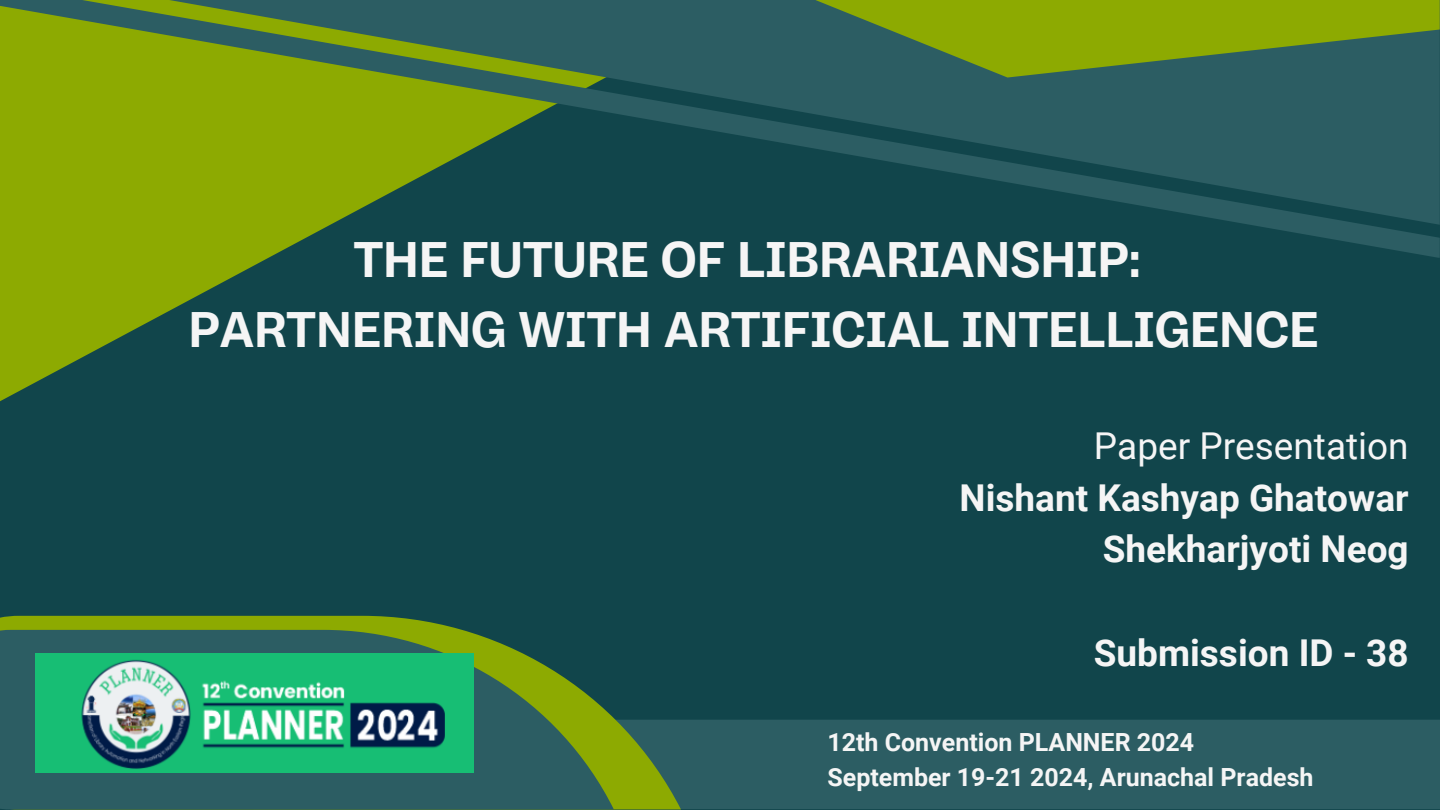
<style>
.page{position:relative;width:1440px;height:810px;background:#11454b}
.page>*{position:absolute;margin:0;border:0;box-sizing:border-box;transform-origin:0 0}
.t1{font:700 50px/69.8px "Body Grotesque";color:#f5f5f5;text-align:center}
.t2{font:700 37px/51.8px "Roboto";color:#f5f5f5;text-align:right}
.t3{font:700 25px "Roboto";color:#f5f5f5}
.s1{font-weight:400}
</style>
<div class="page">
<div style="left:681px;top:720px;width:759px;height:89px;background:#2c5d63"></div>
<svg style="left:0;top:615px;width:681px;height:195px"></svg>
<svg style="left:0;top:630px;width:614px;height:180px;background:#386851"></svg>
<svg style="left:0;top:258px;width:268px;height:143px"></svg>
<svg style="left:0;top:0;width:1440px;height:258px"></svg>
<svg style="left:738px;top:0;width:702px;height:78px;background:#61872c"></svg>
<img style="left:35px;top:654px;width:439px;height:118px">
<h1 class="t1" style="left:188px;top:229px;width:1132px">THE FUTURE OF LIBRARIANSHIP:<br>PARTNERING WITH ARTIFICIAL INTELLIGENCE</h1>
<h3 class="t2" style="left:960px;top:420px;width:451px"><span class="s1">Paper Presentation<br></span>Nishant Kashyap Ghatowar<br>Shekharjyoti Neog</h3>
<h2 class="t2" style="left:1094px;top:627px;width:316px">Submission ID - 38</h2>
<p class="t3" style="left:827px;top:728px;width:368px">12th Convention PLANNER 2024</p>
<p class="t3" style="left:827px;top:763px;width:488px">September 19-21 2024, Arunachal Pradesh</p>
</div>
